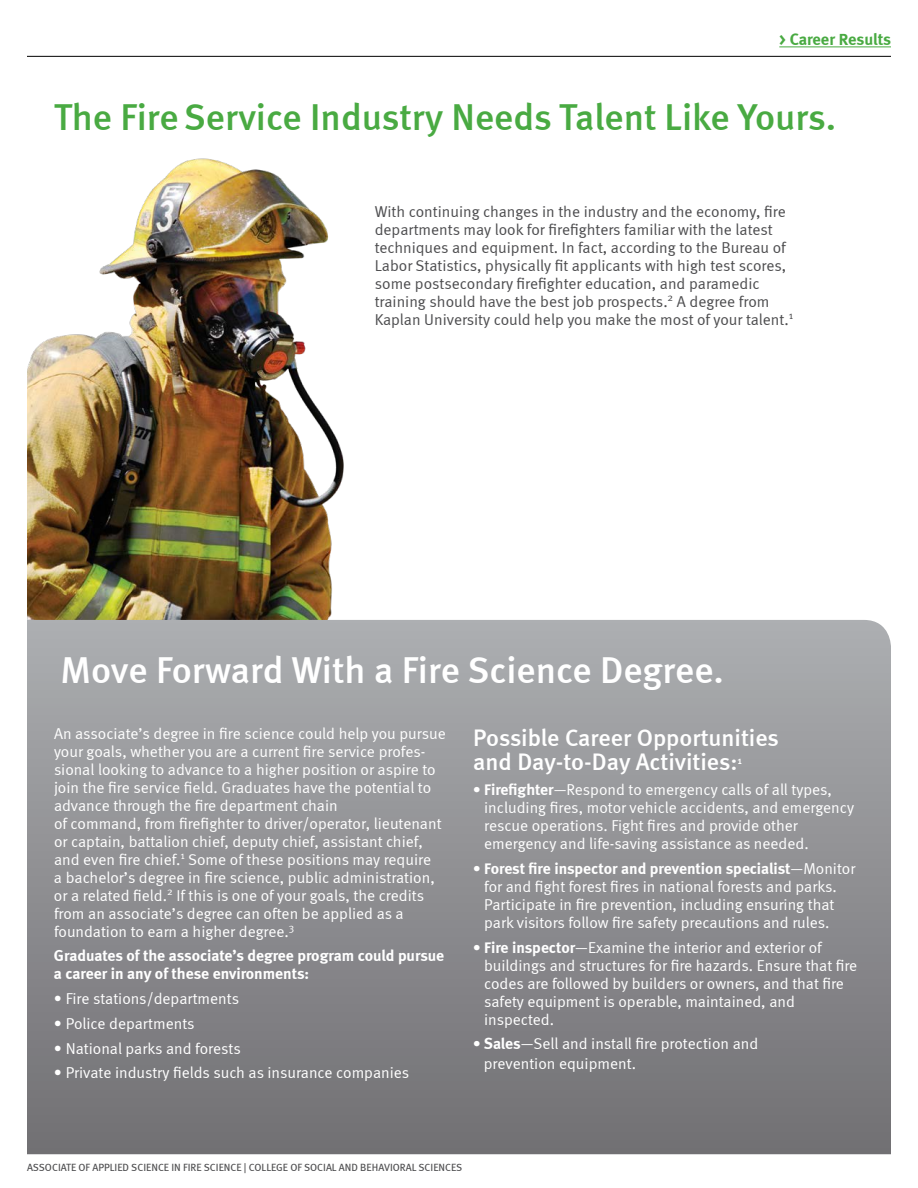
<style>
.page{position:relative;width:918px;height:1188px;background:#fff}
.page>*{position:absolute;margin:0;border:0;box-sizing:border-box;transform-origin:0 0}
.t1{font:500 37.5px "Meta";color:#49aa42}
.t2{font:500 37.5px "Meta";color:#fff}
.t3{font:500 24px/24px "Meta";color:#fff}
.t4{font:16.5px "Meta Bold LF";letter-spacing:-.005em;color:#49aa42}
.t5{font:15.75px/18px "Meta Normal";color:#fff}
.t6{font:15.75px/18px "Meta Normal";color:#4d4d4f}
.t7{font:15.75px/18px "Meta Bold LF";color:#fff}
.t8{font:10.5px "Meta Book LF";color:#4d4d4f}
.t9{font:500 10.5px "Meta";color:#fff}
.s1{font-family:"Meta Bold LF"}
.s2{font-family:"Meta Normal"}
</style>
<div class="page">
<img style="left:27px;top:158px;width:317px;height:462px">
<svg style="left:27px;top:620px;width:864px;height:534px;background:#8e8e91"></svg>
<hr style="left:779px;top:47px;width:112px;height:1px;background:#49aa42">
<hr style="left:27px;top:56px;width:864px;height:1px;background:#000">
<p class="t4" style="left:779px;top:29px;width:113px">&gt; Career Results</p>
<h1 class="t1" style="left:54px;top:95px;width:784px">The FireService Industry Needs Talent Like Yours.</h1>
<p class="t6" style="left:375px;top:203px;width:420px">With continuing changes in the industry and the economy, fire departments may look for firefighters familiar with the latest techniques and equipment. In fact, according to the Bureau of Labor Statistics, physically fit applicants with high test scores, some postsecondary firefighter education, and paramedic training should have the best job prospects.<sup>2</sup> A degree from Kaplan University could help you make the most of your talent.<sup>1</sup></p>
<h1 class="t2" style="left:60px;top:648px;width:665px">Move Forward With a Fire Science Degree.</h1>
<p class="t5" style="left:54px;top:724px;width:393px">An associate’s degree in fire science could help you pursue your goals, whether you are a current fire service profes&shy;sional looking to advance to a higher position or aspire to join the fire service field. Graduates have the potential to advance through the fire department chain<br>of command, from firefighter to driver/operator, lieutenant or captain, battalion chief, deputy chief, assistant chief, and even fire chief.<sup>1</sup> Some of these positions may require<br>a bachelor’s degree in fire science, public administration, or a related field.<sup>2</sup> If this is one of your goals, the credits from an associate’s degree can often be applied as a foundation to earn a higher degree.<sup>3</sup></p>
<p class="t7" style="left:54px;top:947px;width:392px">Graduates of the associate’s degree program could pursue a career in any of these environments:</p>
<p class="t5" style="left:54px;top:989px;width:187px">• Fire stations/departments</p>
<p class="t5" style="left:54px;top:1014px;width:142px">• Police departments</p>
<p class="t5" style="left:54px;top:1039px;width:188px">• National parks and forests</p>
<p class="t5" style="left:54px;top:1064px;width:357px">• Private industry fields such as insurance companies</p>
<h2 class="t3" style="left:473px;top:726px;width:307px">Possible Career Opportunities and Day-to-Day Activities:</h2>
<p class="t9" style="left:738px;top:755px;width:6px">1</p>
<p class="t5" style="left:484px;top:780px;width:372px;text-indent:-11px"><span class="s1">• Firefighter</span>—Respond to emergency calls of all types, including fires, motor vehicle accidents, and emergency rescue operations. Fight fires and provide other emergency and life-saving assistance as needed.</p>
<p class="t7" style="left:473px;top:859px;width:384px">• Forest fire inspector and prevention specialist<span class="s2">—Monitor</span></p>
<p class="t5" style="left:484px;top:877px;width:354px">for and fight forest fires in national forests and parks.<br>Participate in fire prevention, including ensuring that park visitors follow fire safety precautions and rules.</p>
<p class="t5" style="left:484px;top:938px;width:375px;text-indent:-11px"><span class="s1">• Fire inspector</span>—Examine the interior and exterior of buildings and structures for fire hazards. Ensure that fire codes are followed by builders or owners, and that fire safety equipment is operable, maintained, and inspected.</p>
<p class="t5" style="left:484px;top:1034px;width:276px;line-height:19.5px;text-indent:-11px"><span class="s1">• Sales</span>—Sell and install fire protection and prevention equipment.</p>
<p class="t8" style="left:27px;top:1161px;width:437px">ASSOCIATE OF APPLIED SCIENCE IN FIRE SCIENCE | COLLEGE OF SOCIAL AND BEHAVIORAL SCIENCES</p>
</div>
